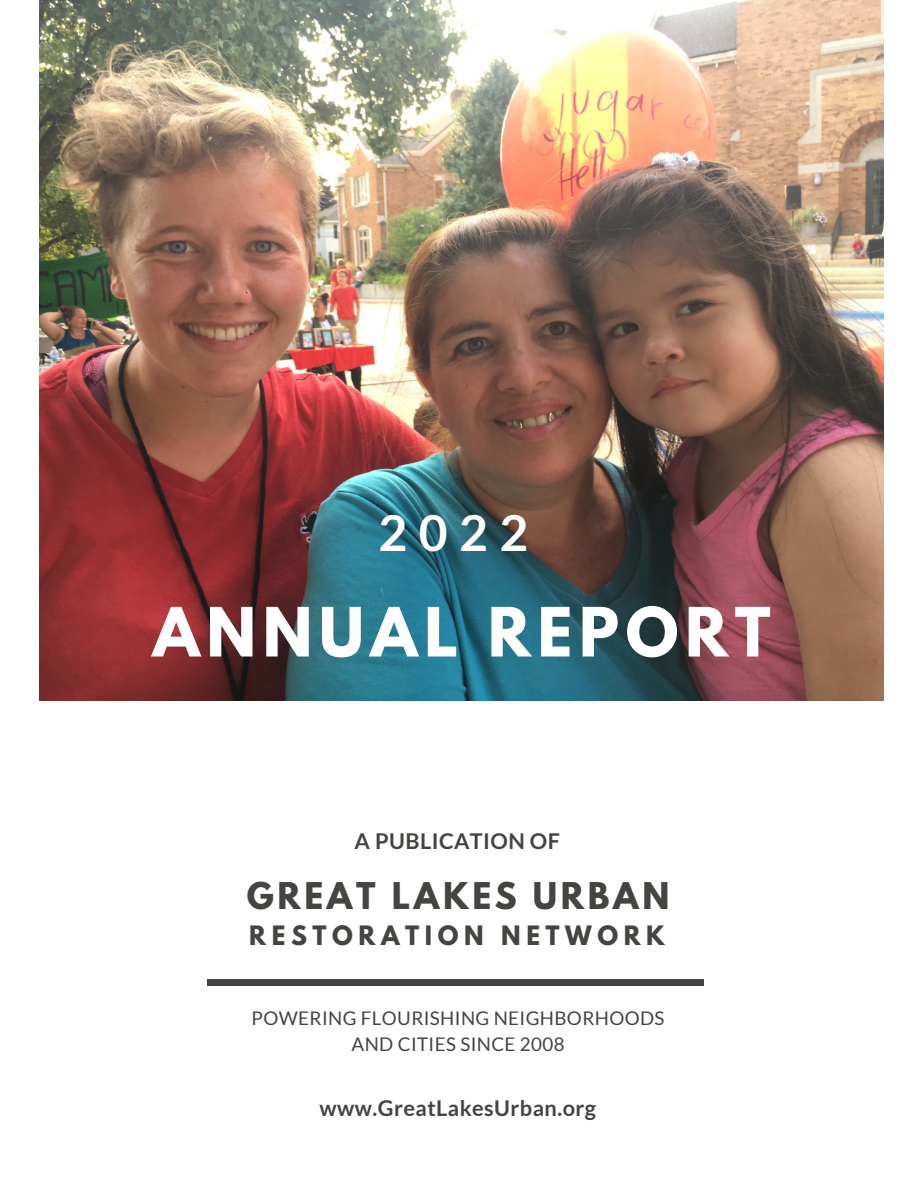
<style>
.page{position:relative;width:918px;height:1188px;background:#fff}
.page>*{position:absolute;margin:0;border:0;box-sizing:border-box;transform-origin:0 0}
.t1{font:700 60.15px "League Spartan";letter-spacing:.11em;color:#fff}
.t2{font:700 49.8px "Lato";color:#fff}
.t3{font:700 32.7px "League Spartan";letter-spacing:.11em;color:#444440}
.t4{font:700 23.7px "League Spartan";letter-spacing:.235em;color:#444440}
.t5{font:700 21.75px "Lato";letter-spacing:.02em;color:#444440}
.t6{font:18.75px/25.8px "Lato";letter-spacing:.02em;color:#444440;text-align:center}
</style>
<div class="page">
<img style="left:39px;top:0;width:845px;height:701px">
<div style="left:208px;top:980px;width:496px;height:5px;background:#444440"></div>
<h2 class="t2" style="left:378px;top:502px;width:151px">2022</h2>
<h1 class="t1" style="left:153px;top:602px;width:619px">ANNUAL REPORT</h1>
<p class="t5" style="left:355px;top:828px;width:207px">A PUBLICATION OF</p>
<h3 class="t3" style="left:247px;top:880px;width:424px">GREAT LAKES URBAN</h3>
<p class="t4" style="left:249px;top:924px;width:417px">RESTORATION NETWORK</p>
<p class="t6" style="left:252px;top:1005px;width:414px">POWERING FLOURISHING NEIGHBORHOODS<br>AND CITIES SINCE 2008</p>
<p class="t5" style="left:320px;top:1095px;width:278px">www.GreatLakesUrban.org</p>
</div>
